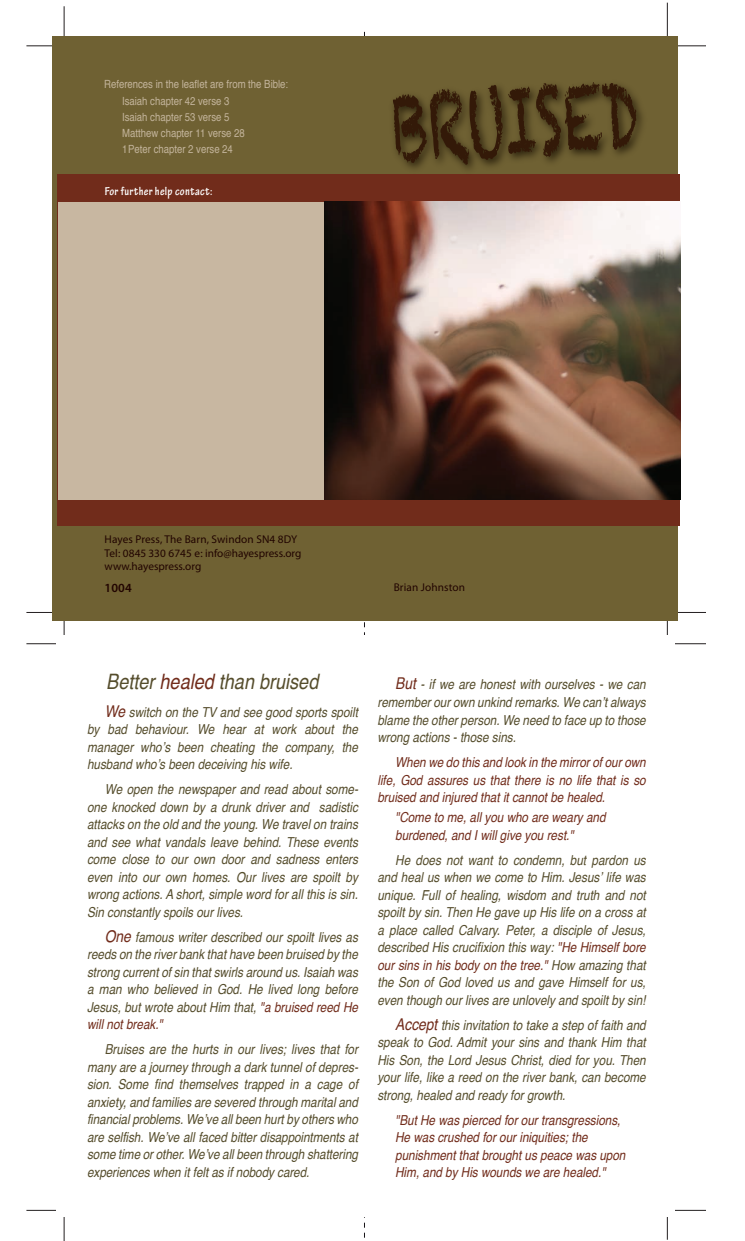
<style>
.page{position:relative;width:745px;height:1241px;background:#fff}
.page>*{position:absolute;margin:0;border:0;box-sizing:border-box;transform-origin:0 0}
.t1{font:90px "Chalkduster";color:#331908;scale:.58 1}
.t2{font:italic 21.25px "Helvetica";color:#554d2c;scale:.85 1}
.t3{font:italic 13.75px/17.5px "Helvetica";color:#554d2c;text-align:justify;scale:.85 1}
.t4{font:italic 13.75px/17.5px "Helvetica";color:#712c1b;scale:.85 1}
.t5{font:700 condensed 12.5px "Tekton Pro";letter-spacing:.025em;color:#fff}
.t6{font:600 12.5px "Myriad Pro";color:#210400}
.t7{font:11.25px/16.2px "Helvetica";color:#c3b49b;scale:.85 1}
.t8{font:11.25px/13.8px "Myriad Pro";letter-spacing:.01em;color:#210400}
.s1{color:#712c1b}
.s2{font-size:16.25px;color:#712c1b}
</style>
<div class="page">
<svg style="left:364px;top:32px;width:1px;height:1206px"></svg>
<hr style="left:26px;top:45px;width:679px;height:1px;background:#231f20">
<hr style="left:26px;top:612px;width:679px;height:1px;background:#231f20">
<hr style="left:26px;top:643px;width:679px;height:1px;background:#231f20">
<hr style="left:26px;top:1209px;width:679px;height:1px;background:#231f20">
<hr style="left:64px;top:6px;width:1px;height:1234px;background:#231f20">
<hr style="left:666px;top:3px;width:1px;height:1236px;background:#231f20">
<div style="left:52px;top:36px;width:626px;height:584px;background:#6f6133"></div>
<div style="left:57px;top:175px;width:622px;height:351px;background:#712c1b"></div>
<div style="left:58px;top:202px;width:275px;height:297px;background:#c8b7a1"></div>
<div style="left:56px;top:635px;width:618px;height:581px;background:#fff"></div>
<img style="left:324px;top:202px;width:355px;height:297px">
<img style="left:383px;top:84px;width:274px;height:156px">
<p class="t7" style="left:122px;top:77px;width:197px;text-indent:-18px">References in the leaflet are from the Bible:<br>Isaiah chapter 42 verse 3<br>Isaiah chapter 53 verse 5<br>Matthew chapter 11 verse 28<br>1 Peter chapter 2 verse 24</p>
<p class="t5" style="left:105px;top:184px;width:109px">For further help contact:</p>
<h1 class="t1" style="left:390px;top:74px;width:425px;rotate:-3deg">BRUISED</h1>
<p class="t8" style="left:104px;top:532px;width:198px">Hayes Press, The Barn, Swindon SN4 8DY<br>Tel: 0845 330 6745 e: info@hayespress.org www.hayespress.org</p>
<p class="t6" style="left:104px;top:579px;width:29px">1004</p>
<p class="t8" style="left:393px;top:579px;width:73px">Brian Johnston</p>
<h2 class="t2" style="left:106px;top:665px;width:251px">Better <span class="s1">healed</span> than bruised</h2>
<p class="t3" style="left:87px;top:703px;width:320px;text-indent:18px"><span class="s2">We</span> switch on the TV and see good sports spoilt by bad behaviour. We hear at work about the manager who’s been cheating the company, the husband who’s been deceiving his wife.</p>
<p class="t3" style="left:87px;top:780px;width:320px;text-indent:18px">We open the newspaper and read about some&shy;one knocked down by a drunk driver and sadistic attacks on the old and the young. We travel on trains and see what vandals leave behind. These events come close to our own door and sadness enters even into our own homes. Our lives are spoilt by wrong actions. A short, simple word for all this is sin.<br>Sin constantly spoils our lives.</p>
<p class="t3" style="left:87px;top:928px;width:320px;text-indent:18px"><span class="s2">One</span> famous writer described our spoilt lives as reeds on the river bank that have been bruised by the strong current of sin that swirls around us. Isaiah was a man who believed in God. He lived long before Jesus, but wrote about Him that, <span class="s1">"a bruised reed He will not break."</span></p>
<p class="t3" style="left:87px;top:1040px;width:320px;text-indent:18px">Bruises are the hurts in our lives; lives that for many are a journey through a dark tunnel of depres&shy;sion. Some find themselves trapped in a cage of anxiety, and families are severed through marital and financial problems. We’ve all been hurt by others who are selfish. We’ve all faced bitter disappointments at some time or other. We’ve all been through shattering experiences when it felt as if nobody cared.</p>
<p class="t3" style="left:377px;top:676px;width:317px;text-indent:18px"><span class="s2">But</span> - if we are honest with ourselves - we can remember our own unkind remarks. We can’t always blame the other person. We need to face up to those wrong actions - those sins.</p>
<p class="t4" style="left:377px;top:753px;width:317px;text-align:justify;text-indent:18px">When we do this and look in the mirror of our own life, God assures us that there is no life that is so bruised and injured that it cannot be healed.</p>
<p class="t4" style="left:395px;top:808px;width:249px">"Come to me, all you who are weary and burdened, and I will give you rest."</p>
<p class="t3" style="left:377px;top:851px;width:317px;text-indent:18px">He does not want to condemn, but pardon us and heal us when we come to Him. Jesus’ life was unique. Full of healing, wisdom and truth and not spoilt by sin. Then He gave up His life on a cross at a place called Calvary. Peter, a disciple of Jesus, described His crucifixion this way: <span class="s1">"He Himself bore our sins in his body on the tree."</span> How amazing that the Son of God loved us and gave Himself for us, even though our lives are unlovely and spoilt by sin!</p>
<p class="t3" style="left:377px;top:1016px;width:317px;text-indent:18px"><span class="s2">Accept</span> this invitation to take a step of faith and speak to God. Admit your sins and thank Him that His Son, the Lord Jesus Christ, died for you. Then your life, like a reed on the river bank, can become strong, healed and ready for growth.</p>
<p class="t4" style="left:395px;top:1111px;width:272px">"But He was pierced for our transgressions, He was crushed for our iniquities; the punishment that brought us peace was upon Him, and by His wounds we are healed."</p>
</div>
